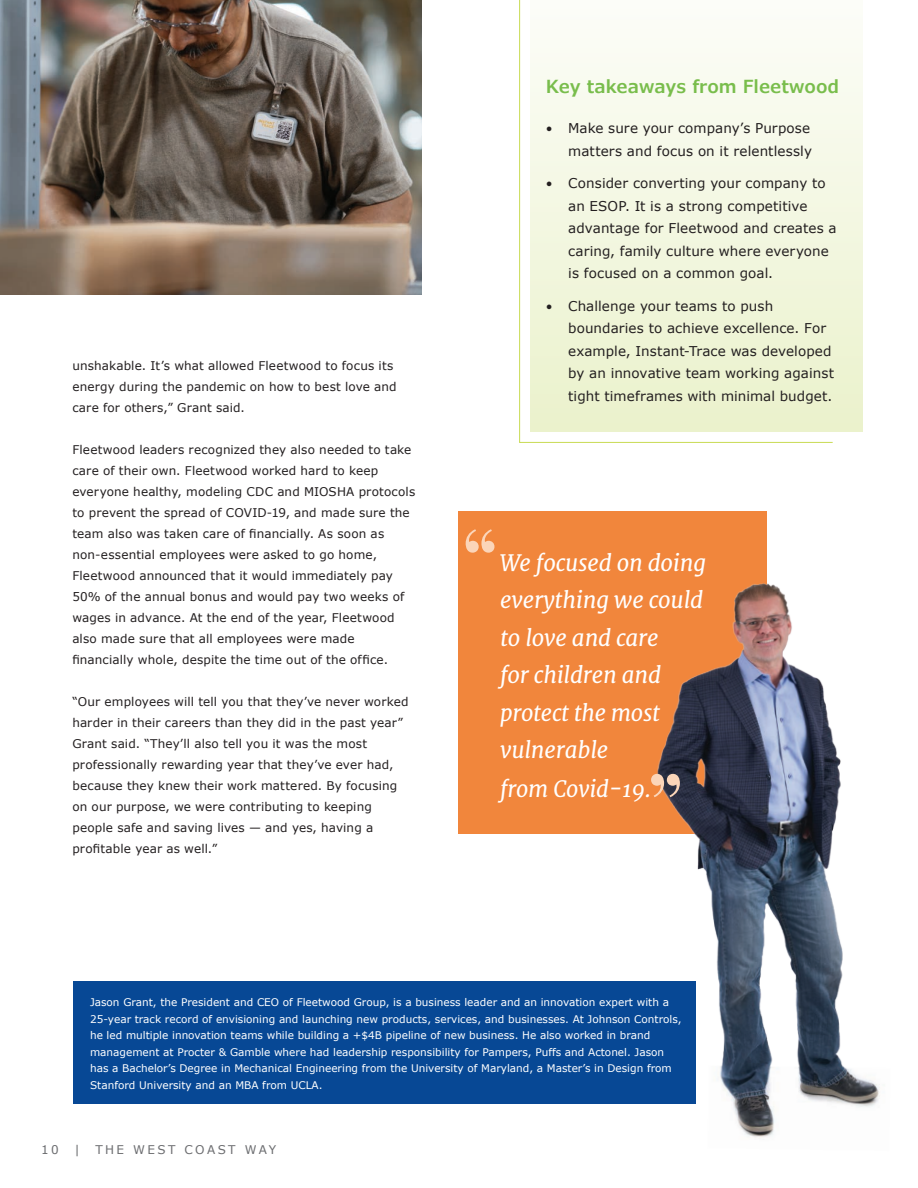
<style>
.page{position:relative;width:918px;height:1188px;background:#fff}
.page>*{position:absolute;margin:0;border:0;box-sizing:border-box;transform-origin:0 0}
.t1{font:93px "Playfair Display";color:#fbd5b9}
.t2{font:italic 22.5px/37.5px "Merriweather";letter-spacing:-.01em;color:#fff}
.t3{font:600 18px "Verdana Pro W01";color:#79bd4c}
.t4{font:13.5px/22.5px "Verdana";letter-spacing:.005em;color:#231f20}
.t5{font:12px/21px "Verdana";letter-spacing:.01em;color:#231f20}
.t6{font:12px "Verdana";letter-spacing:.2em;color:#6c6d70}
.t7{font:10.5px/16.5px "Verdana";color:#fff}
.s1{font-size:12.9px}
</style>
<div class="page">
<div style="left:530px;top:0;width:333px;height:432px;background:linear-gradient(to bottom,#fcfdf8,#ebf2cc)"></div>
<svg style="left:519px;top:0;width:314px;height:443px"></svg>
<div style="left:73px;top:981px;width:623px;height:123px;background:#074895"></div>
<div style="left:458px;top:511px;width:309px;height:323px;background:#f1863c"></div>
<img style="left:657px;top:583px;width:223px;height:555px">
<img style="left:0;top:0;width:422px;height:295px">
<p class="t5" style="left:72px;top:355px;width:326px">unshakable. It’s what allowed Fleetwood to focus its energy during the pandemic on how to best love and care for others,” Grant said.</p>
<p class="t5" style="left:72px;top:439px;width:344px">Fleetwood leaders recognized they also needed to take care of their own. Fleetwood worked hard to keep everyone healthy, modeling CDC and MIOSHA protocols to prevent the spread of COVID-19, and made sure the team also was taken care of financially. As soon as non-essential employees were asked to go home, Fleetwood announced that it would immediately pay 50% of the annual bonus and would pay two weeks of wages in advance. At the end of the year, Fleetwood also made sure that all employees were made financially whole, despite the time out of the office.</p>
<p class="t5" style="left:72px;top:691px;width:338px">“Our employees will tell you that they’ve never worked harder in their careers than they did in the past year” Grant said. “They’ll also tell you it was the most professionally rewarding year that they’ve ever had, because they knew their work mattered. By focusing on our purpose, we were contributing to keeping people safe and saving lives — and yes, having a profitable year as well.”</p>
<p class="t3" style="left:546px;top:75px;width:295px">Key takeaways from Fleetwood</p>
<p class="t4" style="left:546px;top:117px;width:268px;text-align:right"><span class="s1">•</span> Make sure your company’s Purpose matters and focus on it relentlessly</p>
<p class="t4" style="left:568px;top:172px;width:270px;text-indent:-22px"><span class="s1">•</span> Consider converting your company to an ESOP. It is a strong competitive advantage for Fleetwood and creates a caring, family culture where everyone is focused on a common goal.</p>
<p class="t4" style="left:568px;top:295px;width:267px;text-indent:-22px"><span class="s1">•</span> Challenge your teams to push boundaries to achieve excellence. For example, Instant-Trace was developed by an innovative team working against tight timeframes with minimal budget.</p>
<p class="t1" style="left:461px;top:503px;width:40px">“</p>
<p class="t2" style="left:500px;top:544px;width:208px">We focused on doing everything we could to love and care</p>
<p class="t2" style="left:500px;top:656px;width:163px">for children and</p>
<p class="t2" style="left:500px;top:694px;width:162px">protect the most vulnerable</p>
<p class="t2" style="left:500px;top:770px;width:152px">from Covid-19.</p>
<p class="t1" style="left:646px;top:748px;width:40px">”</p>
<p class="t7" style="left:90px;top:994px;width:593px">Jason Grant, the President and CEO of Fleetwood Group, is a business leader and an innovation expert with a 25-year track record of envisioning and launching new products, services, and businesses. At Johnson Controls, he led multiple innovation teams while building a +$4B pipeline of new business. He also worked in brand management at Procter &amp; Gamble where had leadership responsibility for Pampers, Puffs and Actonel. Jason has a Bachelor’s Degree in Mechanical Engineering from the University of Maryland, a Master’s in Design from Stanford University and an MBA from UCLA.</p>
<p class="t6" style="left:41px;top:1142px;width:19px">10</p>
<p class="t6" style="left:74px;top:1142px;width:7px">|</p>
<p class="t6" style="left:95px;top:1142px;width:182px">THE WEST COAST WAY</p>
</div>
